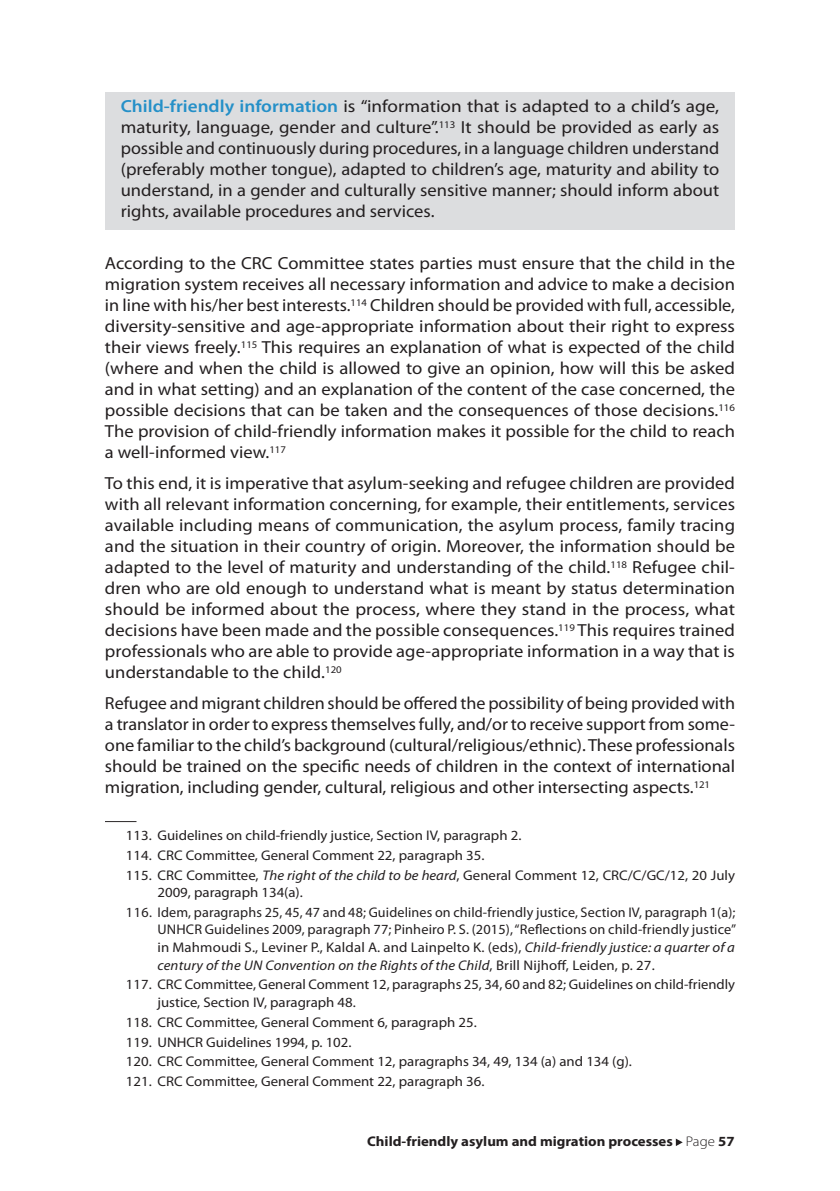
<style>
.page{position:relative;width:840px;height:1191px;background:#fff}
.page>*{position:absolute;margin:0;border:0;box-sizing:border-box;transform-origin:0 0}
.t1{font:17.6px/21px "Myriad Pro";color:#231f20;text-align:justify;scale:1.06 1}
.t2{font:17.6px/21px "Myriad Pro";color:#231f20;text-align:justify;scale:1.09 1}
.t3{font:17.6px/21px "Myriad Pro";color:#231f20;text-align:justify}
.t4{font:14px/19.8px "Myriad Pro";color:#231f20;scale:1.06 1}
.t5{font:14px/17.6px "Myriad Pro";color:#231f20;text-align:justify}
.t6{font:14px/17.6px "Myriad Pro";color:#231f20;scale:1.04 1}
.t7{font:700 14px "Myriad Pro";color:#231f20;scale:1.06 1}
.s1{font-weight:600;color:#2590c8}
.s2{font-style:italic}
.s3{font-weight:300}
</style>
<div class="page">
<svg style="left:675px;top:1138px;width:7px;height:8px"></svg>
<div style="left:105px;top:92px;width:629px;height:137px;background:#dcdddf"></div>
<hr style="left:105px;top:821px;width:31px;height:1px;background:#231f20">
<p class="t2" style="left:121px;top:96px;width:550px"><span class="s1">Child-friendly information</span> is “information that is adapted to a child’s age, maturity, language, gender and culture”.<sup>113</sup> It should be provided as early as possible and continuously during procedures, in a language children understand (preferably mother tongue), adapted to children’s age, maturity and ability to understand, in a gender and culturally sensitive manner; should inform about rights, available procedures and services.</p>
<p class="t1" style="left:105px;top:253px;width:595px">According to the CRC Committee states parties must ensure that the child in the migration system receives all necessary information and advice to make a decision in line with his/her best interests.<sup>114</sup> Children should be provided with full, accessible, diversity-sensitive and age-appropriate information about their right to express their views freely.<sup>115</sup> This requires an explanation of what is expected of the child (where and when the child is allowed to give an opinion, how will this be asked and in what setting) and an explanation of the content of the case concerned, the possible decisions that can be taken and the consequences of those decisions.<sup>116<br></sup>The provision of child-friendly information makes it possible for the child to reach a well-informed view.<sup>117</sup></p>
<p class="t1" style="left:105px;top:473px;width:595px">To this end, it is imperative that asylum-seeking and refugee children are provided with all relevant information concerning, for example, their entitlements, services available including means of communication, the asylum process, family tracing and the situation in their country of origin. Moreover, the information should be adapted to the level of maturity and understanding of the child.<sup>118</sup> Refugee chil&shy;dren who are old enough to understand what is meant by status determination should be informed about the process, where they stand in the process, what decisions have been made and the possible consequences.<sup>119</sup> This requires trained professionals who are able to provide age‑appropriate information in a way that is understandable to the child.<sup>120</sup></p>
<p class="t3" style="left:105px;top:692px;width:631px">Refugee and migrant children should be offered the possibility of being provided with a translator in order to express themselves fully, and/or to receive support from some&shy;one familiar to the child’s background (cultural/religious/ethnic). These professionals should be trained on the specific needs of children in the context of international migration, including gender, cultural, religious and other intersecting aspects.<sup>121</sup></p>
<p class="t4" style="left:126px;top:825px;width:575px">113. Guidelines on child-friendly justice, Section IV, paragraph 2.<br>114. CRC Committee, General Comment 22, paragraph 35.<br>115. CRC Committee, <span class="s2">The right of the child to be heard</span>, General Comment 12, CRC/C/GC/12, 20 July</p>
<p class="t4" style="left:126px;top:882px;width:576px;text-indent:31px">2009, paragraph 134(a).<br>116. Idem, paragraphs 25, 45, 47 and 48; Guidelines on child-friendly justice, Section IV, paragraph 1(a);</p>
<p class="t5" style="left:157px;top:920px;width:580px">UNHCR Guidelines 2009, paragraph 77; Pinheiro P. S. (2015), “Reflections on child-friendly justice” in Mahmoudi S., Leviner P., Kaldal A. and Lainpelto K. (eds), <span class="s2">Child-friendly justice: a quarter of a century of the UN Convention on the Rights of the Child</span>, Brill Nijhoff, Leiden, p. 27.</p>
<p class="t6" style="left:157px;top:975px;width:556px;text-indent:-31px">117. CRC Committee, General Comment 12, paragraphs 25, 34, 60 and 82; Guidelines on child-friendly justice, Section IV, paragraph 48.</p>
<p class="t4" style="left:126px;top:1012px;width:478px">118. CRC Committee, General Comment 6, paragraph 25.<br>119. UNHCR Guidelines 1994, p. 102.<br>120. CRC Committee, General Comment 12, paragraphs 34, 49, 134 (a) and 134 (g).<br>121. CRC Committee, General Comment 22, paragraph 36.</p>
<p class="t7" style="left:367px;top:1132px;width:348px">Child-friendly asylum and migration processes <span class="s3">Page</span> 57</p>
</div>
